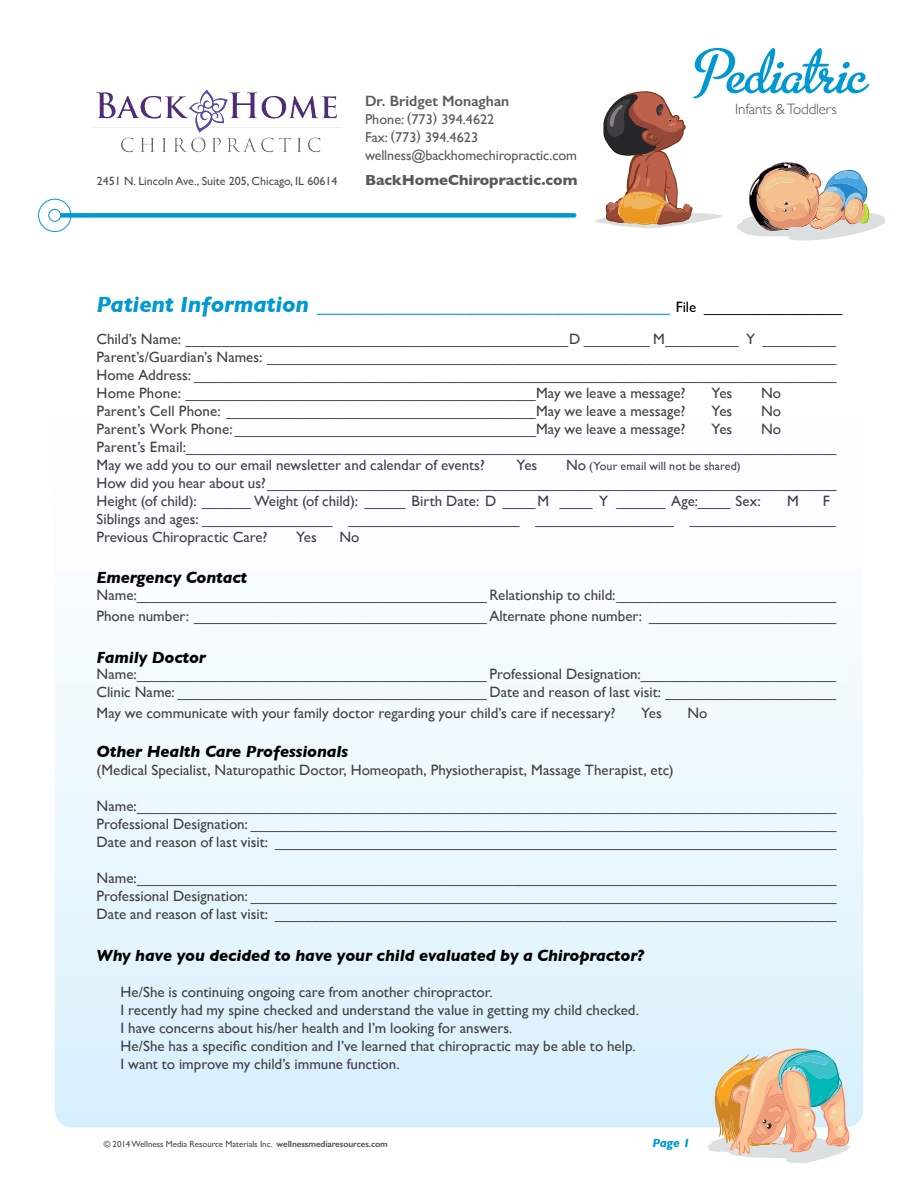
<style>
.page{position:relative;width:918px;height:1188px;background:#fff}
.page>*{position:absolute;margin:0;border:0;box-sizing:border-box;transform-origin:0 0}
.t1{font:69.75px "Metro Script";color:#0098d1}
.t2{font:italic 700 22.5px "Gill Sans";letter-spacing:-.01em;color:#0098d1}
.t3{font:italic 700 16.5px "Gill Sans";letter-spacing:-.01em;color:#000}
.t4{font:15px/18px "Gill Sans";color:#414042}
.t5{font:600 15px "Gill Sans";color:#58595b}
.t6{font:300 15px "Gill Sans";letter-spacing:-.01em;color:#4d4d4f}
.t7{font:700 14.85px "Gill Sans";color:#58595b}
.t8{font:14.25px/18px "Gill Sans";letter-spacing:-.01em;color:#58595b}
.t9{font:12px "Gill Sans";color:#4d4d4f}
.t10{font:12px "Gill Sans";letter-spacing:.005em;color:#414042}
.t11{font:italic 700 12px "Gill Sans";color:#0098d1}
.t12{font:9px "Gill Sans";letter-spacing:-.01em;color:#4d4d4f}
.s1{font-weight:400;font-style:normal;font-size:15px;color:#000}
.s2{font-size:15px}
.s3{font-weight:600}
</style>
<div class="page">
<svg style="left:595px;top:91px;width:127px;height:137px"></svg>
<svg style="left:55px;top:658px;width:808px;height:470px"></svg>
<svg style="left:737px;top:162px;width:148px;height:78px"></svg>
<svg style="left:708px;top:1048px;width:141px;height:115px;background:#d4c6ab"></svg>
<div style="left:38px;top:199px;width:33px;height:33px;border:1px solid #0098d1;border-radius:50%"></div>
<div style="left:61px;top:213px;width:513px;height:5px;background:#0098d1"></div>
<div style="left:48px;top:209px;width:13px;height:13px;border:1px solid #0098d1;border-radius:50%"></div>
<img style="left:93px;top:89px;width:249px;height:64px">
<p class="t5" style="left:365px;top:91px;width:146px">Dr. Bridget Monaghan</p>
<p class="t8" style="left:365px;top:110px;width:214px">Phone: (773) 394.4622<br>Fax: (773) 394.4623 wellness@backhomechiropractic.com</p>
<p class="t9" style="left:97px;top:173px;width:242px">2451 N. Lincoln Ave., Suite 205, Chicago, IL 60614</p>
<p class="t7" style="left:365px;top:168px;width:214px">BackHomeChiropractic.com</p>
<h1 class="t1" style="left:698px;top:35px;width:171px">Pediatric</h1>
<p class="t6" style="left:735px;top:97px;width:103px">Infants &amp; Toddlers</p>
<h2 class="t2" style="left:97px;top:291px;width:747px">Patient Information ________________________________ <span class="s1">File _________________</span></h2>
<p class="t4" style="left:97px;top:330px;width:741px;text-align:justify">Child’s Name: _______________________________________________D ________ M_________ Y _________ Parent’s/Guardian’s Names: ______________________________________________________________________ Home Address: _______________________________________________________________________________ Home Phone: ___________________________________________May we leave a message?</p>
<p class="t4" style="left:712px;top:384px;width:22px">Yes</p>
<p class="t4" style="left:761px;top:384px;width:22px">No</p>
<p class="t4" style="left:97px;top:402px;width:591px">Parent’s Cell Phone: ______________________________________May we leave a message?</p>
<p class="t4" style="left:712px;top:402px;width:22px">Yes</p>
<p class="t4" style="left:761px;top:402px;width:22px">No</p>
<p class="t4" style="left:97px;top:420px;width:591px">Parent’s Work Phone:_____________________________________May we leave a message?</p>
<p class="t4" style="left:712px;top:420px;width:22px">Yes</p>
<p class="t4" style="left:97px;top:420px;width:741px;text-indent:664px">No<br>Parent’s Email:________________________________________________________________________________<br>May we add you to our email newsletter and calendar of events?</p>
<p class="t4" style="left:517px;top:456px;width:22px">Yes</p>
<p class="t10" style="left:566px;top:459px;width:176px"><span class="s2">No</span> (Your email will not be shared)</p>
<p class="t4" style="left:97px;top:474px;width:741px">How did you hear about us?______________________________________________________________________<br>Height (of child): ______ Weight (of child): _____ Birth Date: D ____M ____ Y ______ Age:____ Sex:</p>
<p class="t4" style="left:97px;top:492px;width:741px;text-indent:726px">F<br>Siblings and ages: ________________ _____________________ _________________ __________________<br>Previous Chiropractic Care?</p>
<p class="t4" style="left:787px;top:492px;width:13px">M</p>
<p class="t4" style="left:296px;top:528px;width:22px">Yes</p>
<p class="t4" style="left:340px;top:528px;width:22px">No</p>
<p class="t3" style="left:97px;top:568px;width:152px">Emergency Contact</p>
<p class="t4" style="left:97px;top:584px;width:741px;line-height:21px">Name:___________________________________________ Relationship to child:___________________________<br>Phone number: ____________________________________ Alternate phone number: _______________________</p>
<p class="t3" style="left:97px;top:647px;width:111px">Family Doctor</p>
<p class="t4" style="left:97px;top:665px;width:741px">Name:___________________________________________ Professional Designation:________________________<br>Clinic Name: ______________________________________ Date and reason of last visit: _____________________</p>
<p class="t4" style="left:97px;top:704px;width:520px">May we communicate with your family doctor regarding your child’s care if necessary?</p>
<p class="t4" style="left:641px;top:704px;width:22px">Yes</p>
<p class="t4" style="left:688px;top:704px;width:22px">No</p>
<p class="t3" style="left:97px;top:742px;width:253px">Other Health Care Professionals</p>
<p class="t4" style="left:97px;top:761px;width:579px">(Medical Specialist, Naturopathic Doctor, Homeopath, Physiotherapist, Massage Therapist, etc)</p>
<p class="t4" style="left:97px;top:797px;width:741px;text-align:justify">Name:______________________________________________________________________________________ Professional Designation: ________________________________________________________________________ Date and reason of last visit: _____________________________________________________________________</p>
<p class="t4" style="left:97px;top:869px;width:741px;text-align:justify">Name:______________________________________________________________________________________ Professional Designation: ________________________________________________________________________ Date and reason of last visit: _____________________________________________________________________</p>
<p class="t3" style="left:97px;top:946px;width:549px">Why have you decided to have your child evaluated by a Chiropractor?</p>
<p class="t4" style="left:121px;top:983px;width:520px">He/She is continuing ongoing care from another chiropractor.<br>I recently had my spine checked and understand the value in getting my child checked.<br>I have concerns about his/her health and I’m looking for answers.<br>He/She has a specific condition and I’ve learned that chiropractic may be able to help.<br>I want to improve my child’s immune function.</p>
<p class="t12" style="left:104px;top:1139px;width:286px">© 2014 Wellness Media Resource Materials Inc. <span class="s3">wellnessmediaresources.com</span></p>
<p class="t11" style="left:652px;top:1136px;width:39px">Page 1</p>
</div>
